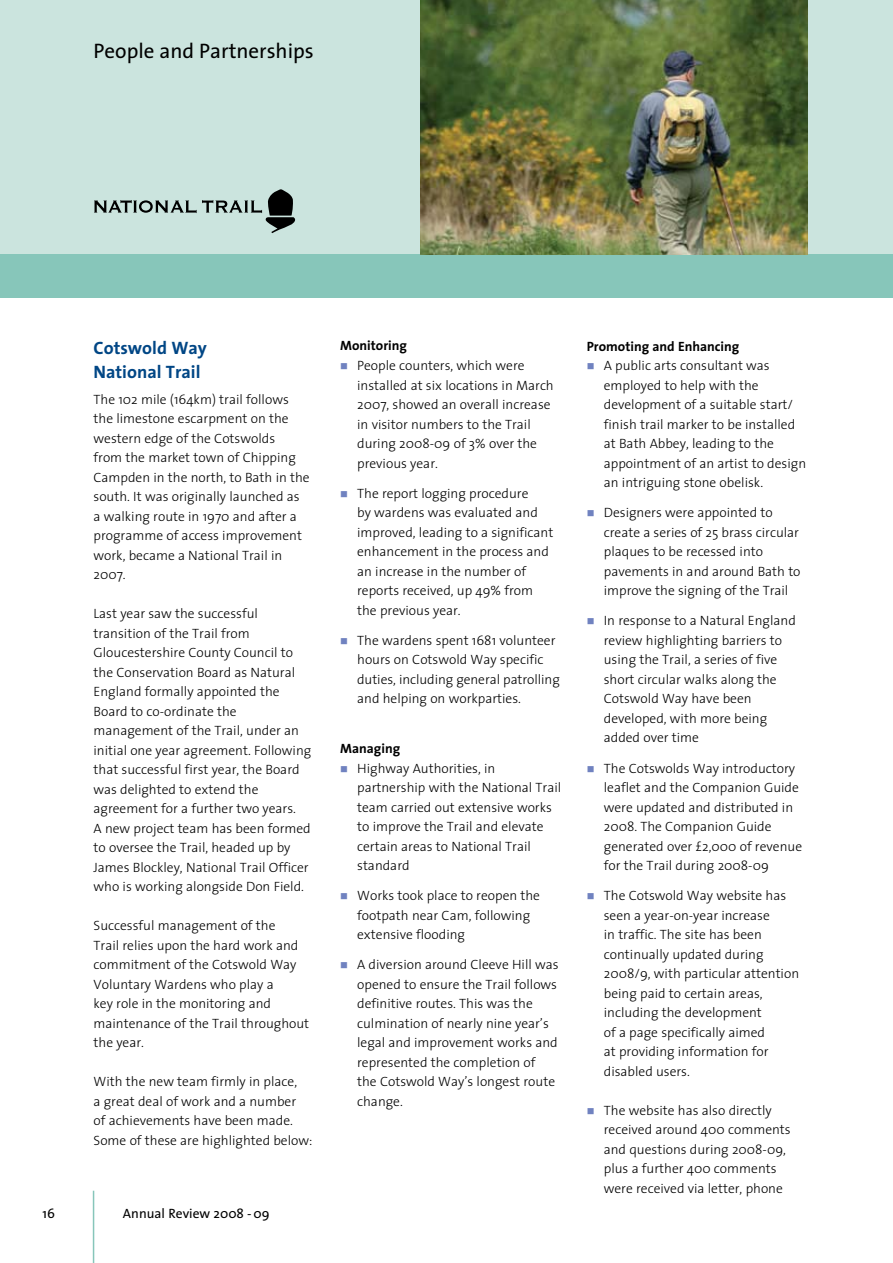
<style>
.page{position:relative;width:893px;height:1263px;background:#fff}
.page>*{position:absolute;margin:0;border:0;box-sizing:border-box;transform-origin:0 0}
.t1{font:21px "The Sans";color:#000}
.t2{font:700 18px/24px "The Sans";color:#004685}
.t3{font:300 13.5px/19.5px "The Sans";color:#000}
.t4{font:700 13.5px "The Sans";color:#000}
.t5{font:13.5px "The Sans";color:#000}
.s1{color:#7082c0}
</style>
<div class="page">
<div style="left:0;top:0;width:893px;height:297px;background:#cbe4de"></div>
<div style="left:0;top:255px;width:893px;height:43px;background:#87c6ba"></div>
<hr style="left:93px;top:1191px;width:1px;height:72px;background:#87c6ba">
<img style="left:421px;top:0;width:387px;height:254px">
<svg style="left:94px;top:189px;width:201px;height:44px"></svg>
<h1 class="t1" style="left:94px;top:33px;width:222px">People and Partnerships</h1>
<h2 class="t2" style="left:94px;top:335px;width:115px">Cotswold Way<br>National Trail</h2>
<p class="t3" style="left:94px;top:389px;width:218px">The 102 mile (164km) trail follows the limestone escarpment on the western edge of the Cotswolds<br>from the market town of Chipping<br>Campden in the north, to Bath in the south. It was originally launched as a walking route in 1970 and after a programme of access improvement work, became a National Trail in<br>2007.</p>
<p class="t3" style="left:94px;top:603px;width:219px">Last year saw the successful transition of the Trail from Gloucestershire County Council to the Conservation Board as Natural England formally appointed the Board to co-ordinate the management of the Trail, under an initial one year agreement. Following that successful first year, the Board was delighted to extend the agreement for a further two years.<br>A new project team has been formed to oversee the Trail, headed up by James Blockley, National Trail Officer who is working alongside Don Field.</p>
<p class="t3" style="left:94px;top:915px;width:217px">Successful management of the<br>Trail relies upon the hard work and commitment of the Cotswold Way<br>Voluntary Wardens who play a<br>key role in the monitoring and maintenance of the Trail throughout the year.</p>
<p class="t3" style="left:94px;top:1071px;width:220px">With the new team firmly in place,<br>a great deal of work and a number<br>of achievements have been made.<br>Some of these are highlighted below:</p>
<p class="t5" style="left:43px;top:1202px;width:14px">16</p>
<p class="t5" style="left:123px;top:1202px;width:148px">Annual Review 2008 -09</p>
<p class="t4" style="left:340px;top:335px;width:68px">Monitoring</p>
<p class="t3" style="left:357px;top:355px;width:198px;text-indent:-17px"><span class="s1">■</span> People counters, which were installed at six locations in March<br>2007, showed an overall increase in visitor numbers to the Trail during 2008-09 of 3% over the previous year.</p>
<p class="t3" style="left:357px;top:483px;width:198px;text-indent:-17px"><span class="s1">■</span> The report logging procedure<br>by wardens was evaluated and improved, leading to a significant enhancement in the process and an increase in the number of reports received, up 49% from the previous year.</p>
<p class="t3" style="left:357px;top:630px;width:204px;text-indent:-17px"><span class="s1">■</span> The wardens spent 1681 volunteer hours on Cotswold Way specific duties, including general patrolling and helping on workparties.</p>
<p class="t4" style="left:340px;top:737px;width:62px">Managing</p>
<p class="t3" style="left:357px;top:758px;width:206px;text-indent:-17px"><span class="s1">■</span> Highway Authorities, in partnership with the National Trail team carried out extensive works to improve the Trail and elevate certain areas to National Trail standard</p>
<p class="t3" style="left:357px;top:885px;width:184px;text-indent:-17px"><span class="s1">■</span> Works took place to reopen the footpath near Cam, following extensive flooding</p>
<p class="t3" style="left:357px;top:955px;width:203px;text-indent:-17px"><span class="s1">■</span> A diversion around Cleeve Hill was opened to ensure the Trail follows definitive routes. This was the culmination of nearly nine year’s legal and improvement works and represented the completion of<br>the Cotswold Way’s longest route change.</p>
<p class="t4" style="left:587px;top:335px;width:154px">Promoting and Enhancing</p>
<p class="t3" style="left:604px;top:355px;width:204px;text-indent:-17px"><span class="s1">■</span> A public arts consultant was employed to help with the development of a suitable start/ finish trail marker to be installed at Bath Abbey, leading to the appointment of an artist to design an intriguing stone obelisk.</p>
<p class="t3" style="left:604px;top:503px;width:198px;text-indent:-17px"><span class="s1">■</span> Designers were appointed to create a series of 25 brass circular plaques to be recessed into pavements in and around Bath to improve the signing of the Trail</p>
<p class="t3" style="left:604px;top:611px;width:194px;text-indent:-17px"><span class="s1">■</span> In response to a Natural England review highlighting barriers to using the Trail, a series of five short circular walks along the<br>Cotswold Way have been developed, with more being added over time</p>
<p class="t3" style="left:604px;top:758px;width:200px;text-indent:-17px"><span class="s1">■</span> The Cotswolds Way introductory leaflet and the Companion Guide were updated and distributed in<br>2008. The Companion Guide generated over £2,000 of revenue for the Trail during 2008-09</p>
<p class="t3" style="left:604px;top:885px;width:197px;text-indent:-17px"><span class="s1">■</span> The Cotswold Way website has seen a year-on-year increase<br>in traffic. The site has been continually updated during<br>2008/9, with particular attention being paid to certain areas, including the development<br>of a page specifically aimed<br>at providing information for disabled users.</p>
<p class="t3" style="left:604px;top:1100px;width:188px;text-indent:-17px"><span class="s1">■</span> The website has also directly received around 400 comments and questions during 2008-09, plus a further 400 comments were received via letter, phone</p>
</div>
